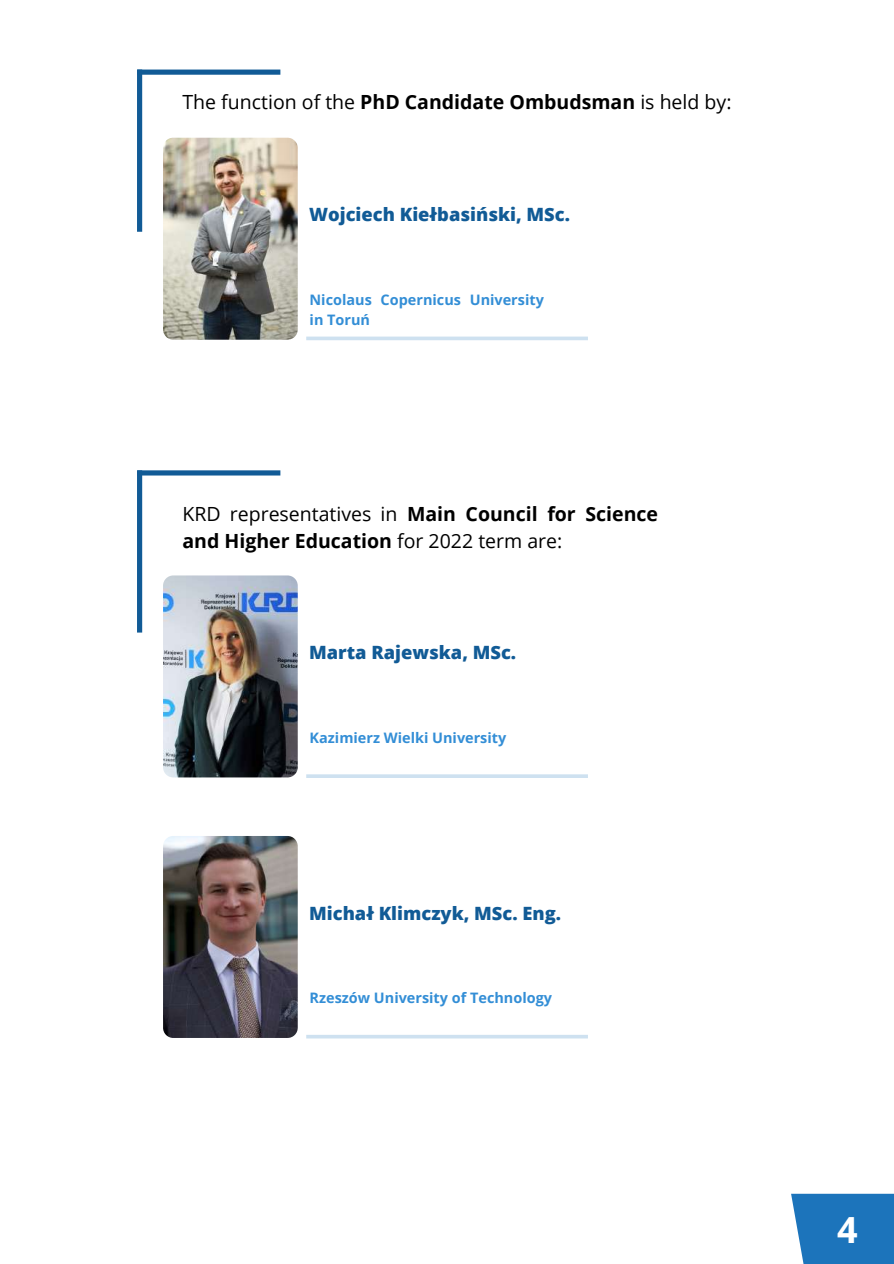
<style>
.page{position:relative;width:894px;height:1264px;background:#fff}
.page>*{position:absolute;margin:0;border:0;box-sizing:border-box;transform-origin:0 0}
.t1{font:700 36px "Open Sans";color:#fff}
.t2{font:700 19.5px/27px "Open Sans";color:#000}
.t3{font:19.5px "Open Sans";color:#000}
.t4{font:800 18.3px "Open Sans";color:#115b96}
.t5{font:700 14.4px/19.8px "Open Sans";color:#338ed6}
.s1{font-weight:700}
.s2{font-weight:400}
</style>
<div class="page">
<svg style="left:306px;top:336px;width:281px;height:4px"></svg>
<svg style="left:791px;top:1193px;width:102px;height:70px;background:#2c7dbf"></svg>
<img style="left:163px;top:138px;width:135px;height:202px;border-radius:10px">
<div style="left:137px;top:70px;width:5px;height:162px;background:#115b96"></div>
<div style="left:137px;top:70px;width:143px;height:5px;background:#115b96"></div>
<div style="left:137px;top:470px;width:5px;height:162px;background:#115b96"></div>
<div style="left:137px;top:470px;width:143px;height:5px;background:#115b96"></div>
<svg style="left:306px;top:774px;width:281px;height:4px"></svg>
<img style="left:163px;top:575px;width:135px;height:202px;border-radius:10px">
<svg style="left:306px;top:1035px;width:281px;height:3px"></svg>
<img style="left:163px;top:836px;width:135px;height:201px;border-radius:10px">
<h2 class="t3" style="left:182px;top:88px;width:550px">The function of the <span class="s1">PhD Candidate Ombudsman</span> is held by:</h2>
<p class="t4" style="left:309px;top:202px;width:262px">Wojciech Kiełbasiński, MSc.</p>
<p class="t5" style="left:309px;top:290px;width:236px">Nicolaus Copernicus University in Toruń</p>
<h2 class="t2" style="left:182px;top:499px;width:477px"><span class="s2">KRD representatives in</span> Main Council for Science and Higher Education <span class="s2">for 2022 term are:</span></h2>
<p class="t4" style="left:309px;top:639px;width:208px">Marta Rajewska, MSc.</p>
<p class="t5" style="left:309px;top:727px;width:198px">Kazimierz Wielki University</p>
<p class="t4" style="left:309px;top:900px;width:253px">Michał Klimczyk, MSc. Eng.</p>
<p class="t5" style="left:309px;top:987px;width:244px">Rzeszów University of Technology</p>
<h1 class="t1" style="left:837px;top:1204px;width:22px">4</h1>
</div>
